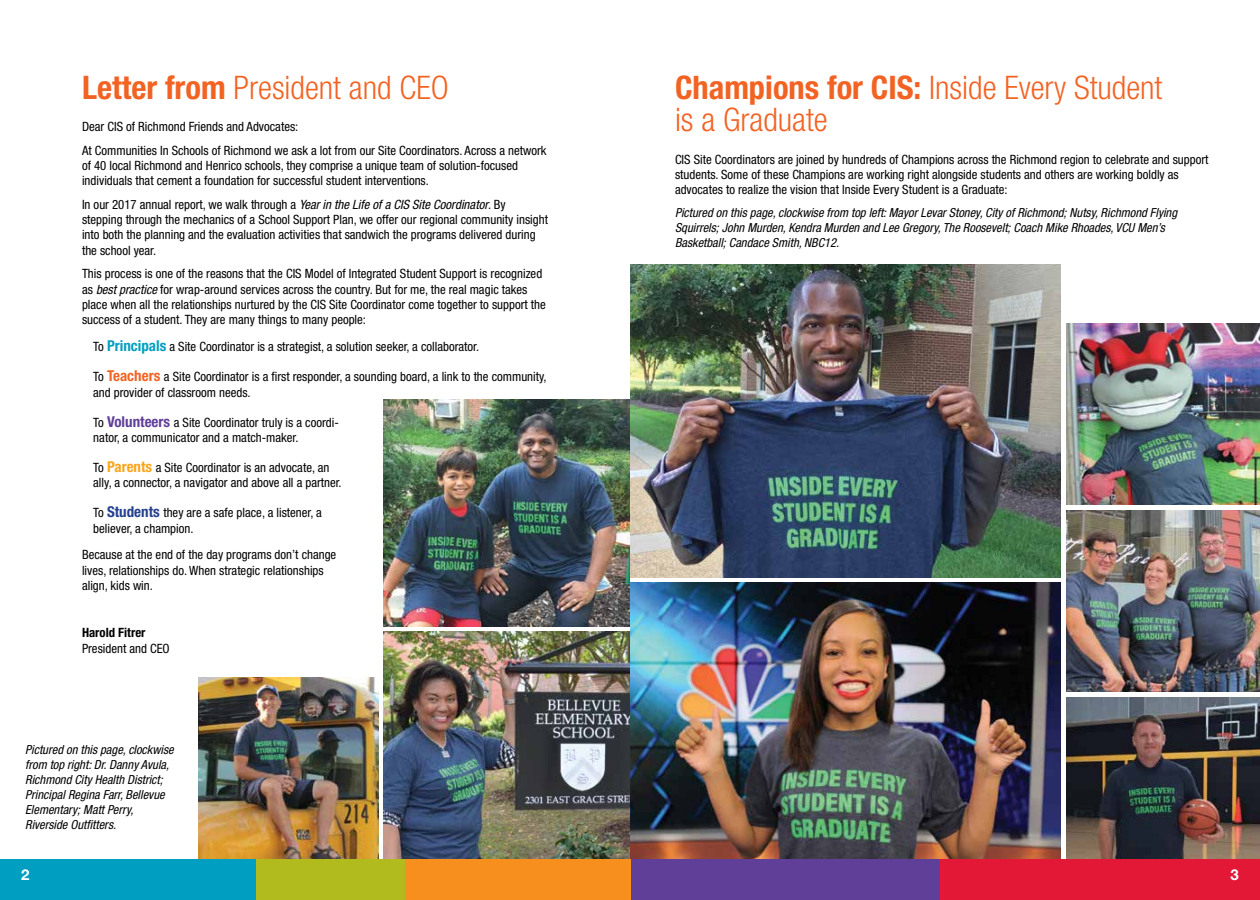
<style>
.page{position:relative;width:1260px;height:900px;background:#fff}
.page>*{position:absolute;margin:0;border:0;box-sizing:border-box;transform-origin:0 0}
.t1{font:300 condensed 32.5px/32.5px "Helvetica Neue LT Std";color:#f26323}
.t2{font:700 15px "Helvetica Neue LT Std";color:#fff}
.t3{font:condensed 12.75px/15.4px "Helvetica Neue LT Std";color:#000}
.t4{font:700 condensed 12.75px "Helvetica Neue LT Std";color:#000}
.t5{font:italic condensed 12.5px/15px "Helvetica Neue LT Std";color:#000}
.s1{font-weight:700}
.s2{font-style:italic}
.s3{font-weight:700;font-size:15px;color:#009fc2}
.s4{font-weight:700;font-size:15px;color:#f26323}
.s5{font-weight:700;font-size:15px;color:#603f99}
.s6{font-weight:700;font-size:15px;color:#faa41a}
.s7{font-weight:700;font-size:15px;color:#25408f}
</style>
<div class="page">
<img style="left:630px;top:582px;width:430px;height:277px">
<img style="left:1066px;top:511px;width:194px;height:181px">
<img style="left:1066px;top:698px;width:194px;height:161px">
<div style="left:0;top:859px;width:302px;height:41px;background:#009fc2"></div>
<div style="left:256px;top:859px;width:335px;height:41px;background:#b2bb1e"></div>
<div style="left:405px;top:859px;width:335px;height:41px;background:#f78f1e"></div>
<div style="left:631px;top:859px;width:335px;height:41px;background:#603f99"></div>
<div style="left:941px;top:859px;width:319px;height:41px;background:#e31837"></div>
<img style="left:630px;top:265px;width:430px;height:313px">
<img style="left:383px;top:400px;width:247px;height:227px">
<img style="left:383px;top:632px;width:247px;height:227px">
<img style="left:1066px;top:324px;width:194px;height:180px">
<img style="left:199px;top:678px;width:180px;height:181px">
<h1 class="t1" style="left:82px;top:71px;width:368px"><span class="s1">Letter from</span> President and CEO</h1>
<p class="t3" style="left:82px;top:115px;width:466px;line-height:23.5px">Dear CIS of Richmond Friends and Advocates:<br>At Communities In Schools of Richmond we ask a lot from our Site Coordinators. Across a network</p>
<p class="t3" style="left:82px;top:158px;width:438px">of 40 local Richmond and Henrico schools, they comprise a unique team of solution-focused individuals that cement a foundation for successful student interventions.</p>
<p class="t3" style="left:82px;top:196px;width:467px">In our 2017 annual report, we walk through a <span class="s2">Year in the Life of a CIS Site Coordinator</span>. By stepping through the mechanics of a School Support Plan, we offer our regional community insight into both the planning and the evaluation activities that sandwich the programs delivered during the school year.</p>
<p class="t3" style="left:82px;top:266px;width:465px">This process is one of the reasons that the CIS Model of Integrated Student Support is recognized as <span class="s2">best practice</span> for wrap-around services across the country. But for me, the real magic takes place when all the relationships nurtured by the CIS Site Coordinator come together to support the success of a student. They are many things to many people:</p>
<p class="t3" style="left:93px;top:339px;width:387px">To <span class="s3">Principals</span> a Site Coordinator is a strategist, a solution seeker, a collaborator.</p>
<p class="t3" style="left:93px;top:369px;width:455px">To <span class="s4">Teachers</span> a Site Coordinator is a first responder, a sounding board, a link to the community, and provider of classroom needs.</p>
<p class="t3" style="left:93px;top:414px;width:247px">To <span class="s5">Volunteers</span> a Site Coordinator truly is a coordi&shy;nator, a communicator and a match-maker.</p>
<p class="t3" style="left:93px;top:460px;width:250px">To <span class="s6">Parents</span> a Site Coordinator is an advocate, an ally, a connector, a navigator and above all a partner.</p>
<p class="t3" style="left:93px;top:505px;width:230px">To <span class="s7">Students</span> they are a safe place, a listener, a believer, a champion.</p>
<p class="t3" style="left:82px;top:547px;width:256px">Because at the end of the day programs don’t change lives, relationships do. When strategic relationships align, kids win.</p>
<p class="t4" style="left:82px;top:625px;width:65px">Harold Fitrer</p>
<p class="t3" style="left:82px;top:640px;width:89px">President and CEO</p>
<p class="t5" style="left:25px;top:743px;width:150px">Pictured on this page, clockwise from top right: Dr. Danny Avula,<br>Richmond City Health District;<br>Principal Regina Farr, Bellevue<br>Elementary; Matt Perry,<br>Riverside Outfitters.</p>
<h1 class="t1" style="left:675px;top:71px;width:489px"><span class="s1">Champions for CIS:</span> Inside Every Student is a Graduate</h1>
<p class="t3" style="left:675px;top:151px;width:535px">CIS Site Coordinators are joined by hundreds of Champions across the Richmond region to celebrate and support students. Some of these Champions are working right alongside students and others are working boldly as advocates to realize the vision that Inside Every Student is a Graduate:</p>
<p class="t5" style="left:675px;top:206px;width:504px">Pictured on this page, clockwise from top left: Mayor Levar Stoney, City of Richmond; Nutsy, Richmond Flying<br>Squirrels; John Murden, Kendra Murden and Lee Gregory, The Roosevelt; Coach Mike Rhoades, VCU Men’s<br>Basketball; Candace Smith, NBC12.</p>
<p class="t2" style="left:21px;top:865px;width:10px">2</p>
<p class="t2" style="left:1231px;top:865px;width:10px">3</p>
</div>
